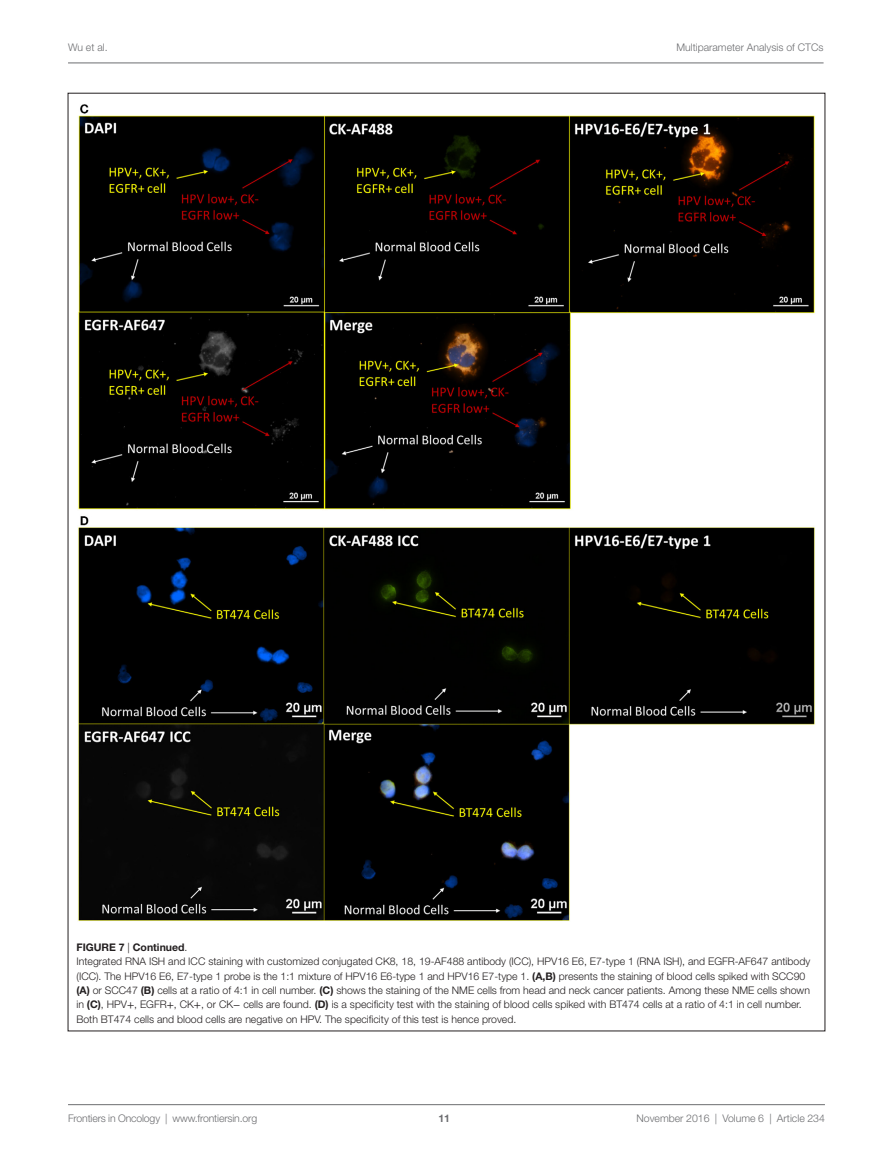
<style>
.page{position:relative;width:893px;height:1170px;background:#fff}
.page>*{position:absolute;margin:0;border:0;box-sizing:border-box;transform-origin:0 0}
.t1{font:300 10.5px/14.2px "Helvetica Neue LT Std";color:#231f20}
.t2{font:300 10.5px "Helvetica Neue LT Std";color:#6c6d70}
.t3{font:700 10.5px "Helvetica Neue LT Std";color:#6c6d70}
.s1{font-weight:700}
.s2{font-family:"STIX General";font-weight:400}
</style>
<div class="page">
<img style="left:78px;top:104px;width:737px;height:817px">
<hr style="left:68px;top:1104px;width:757px;height:1px;background:#6c6d70">
<hr style="left:68px;top:63px;width:755px;height:1px;background:#6c6d70">
<p class="t2" style="left:68px;top:41px;width:41px">Wu et al.</p>
<p class="t2" style="left:676px;top:41px;width:149px">Multiparameter Analysis of CTCs</p>
<p class="t1" style="left:76px;top:940px;width:735px"><span class="s1">FIG URE 7</span> | <span class="s1">Continued</span>.<br>Integrated RNA ISH and ICC staining with customized conjugated CK8, 18, 19-AF488 antibody (ICC), HPV16 E6, E7-type 1 (RNA ISH), and EGFR-AF647 antibody (ICC). The HPV16 E6, E7-type 1 probe is the 1:1 mixture of HPV16 E6-type 1 and HPV16 E7-type 1. <span class="s1">(A,B)</span> presents the staining of blood cells spiked with SCC90 <span class="s1">(A)</span> or SCC47 <span class="s1">(B)</span> cells at a ratio of 4:1 in cell number. <span class="s1">(C)</span> shows the staining of the NME cells from head and neck cancer patients. Among these NME cells shown in <span class="s1">(C)</span>, HPV<span class="s2">+</span>, EGFR<span class="s2">+</span>, CK<span class="s2">+</span>, or CK<span class="s2">−</span> cells are found. <span class="s1">(D)</span> is a specificity test with the staining of blood cells spiked with BT474 cells at a ratio of 4:1 in cell number.<br>Both BT474 cells and blood cells are negative on HPV. The specificity of this test is hence proved.</p>
<p class="t2" style="left:68px;top:1111px;width:191px">Frontiers in Oncology | www.frontiersin.org</p>
<p class="t2" style="left:636px;top:1111px;width:190px">November 2016 | Volume 6 | Article 234</p>
<p class="t3" style="left:439px;top:1111px;width:13px">11</p>
</div>
